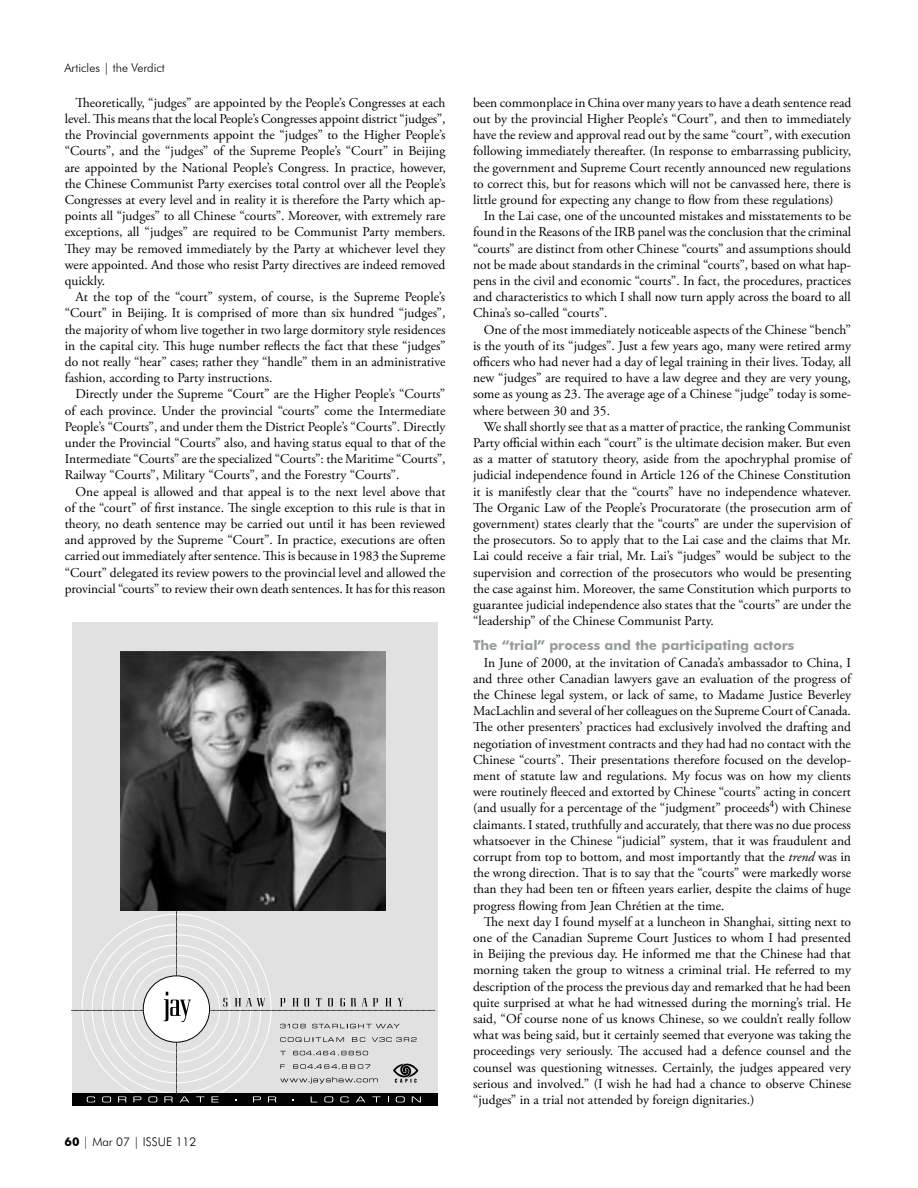
<style>
.page{position:relative;width:918px;height:1188px;background:#fff}
.page>*{position:absolute;margin:0;border:0;box-sizing:border-box;transform-origin:0 0}
.paragraph_1-normal{font:13.5px/16.2px "Adobe Garamond Pro";color:#000;text-align:justify}
.heading_2_-_9_pt_bold{font:700 13.5px "Futura BT";color:#959d99}
.t1{font:300 12px "Futura BT";color:#000}
.t2{font:12px "Courier";letter-spacing:.01em;color:#000}
.s1{font-weight:700}
.s2{font-style:italic}
</style>
<div class="page">
<svg style="left:71px;top:622px;width:367px;height:484px;background:#a2a2a2"></svg>
<p class="t1" style="left:64px;top:61px;width:102px">Articles | the Verdict</p>
<p class="paragraph_1-normal" style="left:65px;top:95px;width:383px;text-indent:11px">Theoretically, “judges” are appointed by the People’s Congresses at each level. This means that the local People’s Congresses appoint district “judges”, the Provincial governments appoint the “judges” to the Higher People’s “Courts”, and the “judges” of the Supreme People’s “Court” in Beijing are appointed by the National People’s Congress. In practice, however, the Chinese Communist Party exercises total control over all the People’s Congresses at every level and in reality it is therefore the Party which ap&shy;points all “judges” to all Chinese “courts”. Moreover, with extremely rare exceptions, all “judges” are required to be Communist Party members.<br>They may be removed immediately by the Party at whichever level they were appointed. And those who resist Party directives are indeed removed quickly.</p>
<p class="paragraph_1-normal" style="left:65px;top:289px;width:382px;text-indent:11px">At the top of the “court” system, of course, is the Supreme People’s “Court” in Beijing. It is comprised of more than six hundred “judges”, the majority of whom live together in two large dormitory style residences in the capital city. This huge number reflects the fact that these “judges” do not really “hear” cases; rather they “handle” them in an administrative fashion, according to Party instructions.</p>
<p class="paragraph_1-normal" style="left:65px;top:387px;width:382px;text-indent:11px">Directly under the Supreme “Court” are the Higher People’s “Courts” of each province. Under the provincial “courts” come the Intermediate People’s “Courts”, and under them the District People’s “Courts”. Directly under the Provincial “Courts” also, and having status equal to that of the Intermediate “Courts” are the specialized “Courts”: the Maritime “Courts”, Railway “Courts”, Military “Courts”, and the Forestry “Courts”.</p>
<p class="paragraph_1-normal" style="left:65px;top:484px;width:382px;text-indent:11px">One appeal is allowed and that appeal is to the next level above that of the “court” of first instance. The single exception to this rule is that in theory, no death sentence may be carried out until it has been reviewed and approved by the Supreme “Court”. In practice, executions are often carried out immediately after sentence. This is because in 1983 the Supreme “Court” delegated its review powers to the provincial level and allowed the provincial “courts” to review their own death sentences. It has for this reason</p>
<p class="t2" style="left:70px;top:570px;width:118px">Jay_Shaw_#98.qx4</p>
<p class="t2" style="left:204px;top:570px;width:53px">10/1/03</p>
<p class="t2" style="left:272px;top:570px;width:54px">7:25 AM</p>
<p class="t2" style="left:340px;top:570px;width:46px">Page 1</p>
<p class="t1" style="left:64px;top:1135px;width:133px"><span class="s1">60</span> | Mar 07 | ISSUE 112</p>
<p class="paragraph_1-normal" style="left:473px;top:95px;width:380px">been commonplace in China over many years to have a death sentence read out by the provincial Higher People’s “Court”, and then to immediately have the review and approval read out by the same “court”, with execution following immediately thereafter. (In response to embarrassing publicity, the government and Supreme Court recently announced new regulations to correct this, but for reasons which will not be canvassed here, there is little ground for expecting any change to flow from these regulations)</p>
<p class="paragraph_1-normal" style="left:473px;top:208px;width:380px;text-indent:11px">In the Lai case, one of the uncounted mistakes and misstatements to be found in the Reasons of the IRB panel was the conclusion that the criminal “courts” are distinct from other Chinese “courts” and assumptions should not be made about standards in the criminal “courts”, based on what hap&shy;pens in the civil and economic “courts”. In fact, the procedures, practices and characteristics to which I shall now turn apply across the board to all China’s so-called “courts”.</p>
<p class="paragraph_1-normal" style="left:473px;top:322px;width:380px;text-indent:11px">One of the most immediately noticeable aspects of the Chinese “bench” is the youth of its “judges”. Just a few years ago, many were retired army officers who had never had a day of legal training in their lives. Today, all new “judges” are required to have a law degree and they are very young, some as young as 23. The average age of a Chinese “judge” today is some&shy;where between 30 and 35.</p>
<p class="paragraph_1-normal" style="left:473px;top:419px;width:380px;text-indent:11px">We shall shortly see that as a matter of practice, the ranking Communist Party official within each “court” is the ultimate decision maker. But even as a matter of statutory theory, aside from the apochryphal promise of judicial independence found in Article 126 of the Chinese Constitution it is manifestly clear that the “courts” have no independence whatever.<br>The Organic Law of the People’s Procuratorate (the prosecution arm of government) states clearly that the “courts” are under the supervision of the prosecutors. So to apply that to the Lai case and the claims that Mr.<br>Lai could receive a fair trial, Mr. Lai’s “judges” would be subject to the supervision and correction of the prosecutors who would be presenting the case against him. Moreover, the same Constitution which purports to guarantee judicial independence also states that the “courts” are under the “leadership” of the Chinese Communist Party.</p>
<p class="heading_2_-_9_pt_bold" style="left:473px;top:637px;width:323px">The “trial” process and the participating actors</p>
<p class="paragraph_1-normal" style="left:473px;top:655px;width:380px;text-indent:11px">In June of 2000, at the invitation of Canada’s ambassador to China, I and three other Canadian lawyers gave an evaluation of the progress of the Chinese legal system, or lack of same, to Madame Justice Beverley MacLachlin and several of her colleagues on the Supreme Court of Canada.<br>The other presenters’ practices had exclusively involved the drafting and negotiation of investment contracts and they had had no contact with the Chinese “courts”. Their presentations therefore focused on the develop&shy;ment of statute law and regulations. My focus was on how my clients were routinely fleeced and extorted by Chinese “courts” acting in concert (and usually for a percentage of the “judgment” proceeds<sup>4</sup>) with Chinese claimants. I stated, truthfully and accurately, that there was no due process whatsoever in the Chinese “judicial” system, that it was fraudulent and corrupt from top to bottom, and most importantly that the <span class="s2">trend</span> was in the wrong direction. That is to say that the “courts” were markedly worse than they had been ten or fifteen years earlier, despite the claims of huge progress flowing from Jean Chrétien at the time.</p>
<p class="paragraph_1-normal" style="left:473px;top:914px;width:380px;text-indent:11px">The next day I found myself at a luncheon in Shanghai, sitting next to one of the Canadian Supreme Court Justices to whom I had presented in Beijing the previous day. He informed me that the Chinese had that morning taken the group to witness a criminal trial. He referred to my description of the process the previous day and remarked that he had been quite surprised at what he had witnessed during the morning’s trial. He said, “Of course none of us knows Chinese, so we couldn’t really follow what was being said, but it certainly seemed that everyone was taking the proceedings very seriously. The accused had a defence counsel and the counsel was questioning witnesses. Certainly, the judges appeared very serious and involved.” (I wish he had had a chance to observe Chinese “judges” in a trial not attended by foreign dignitaries.)</p>
</div>
